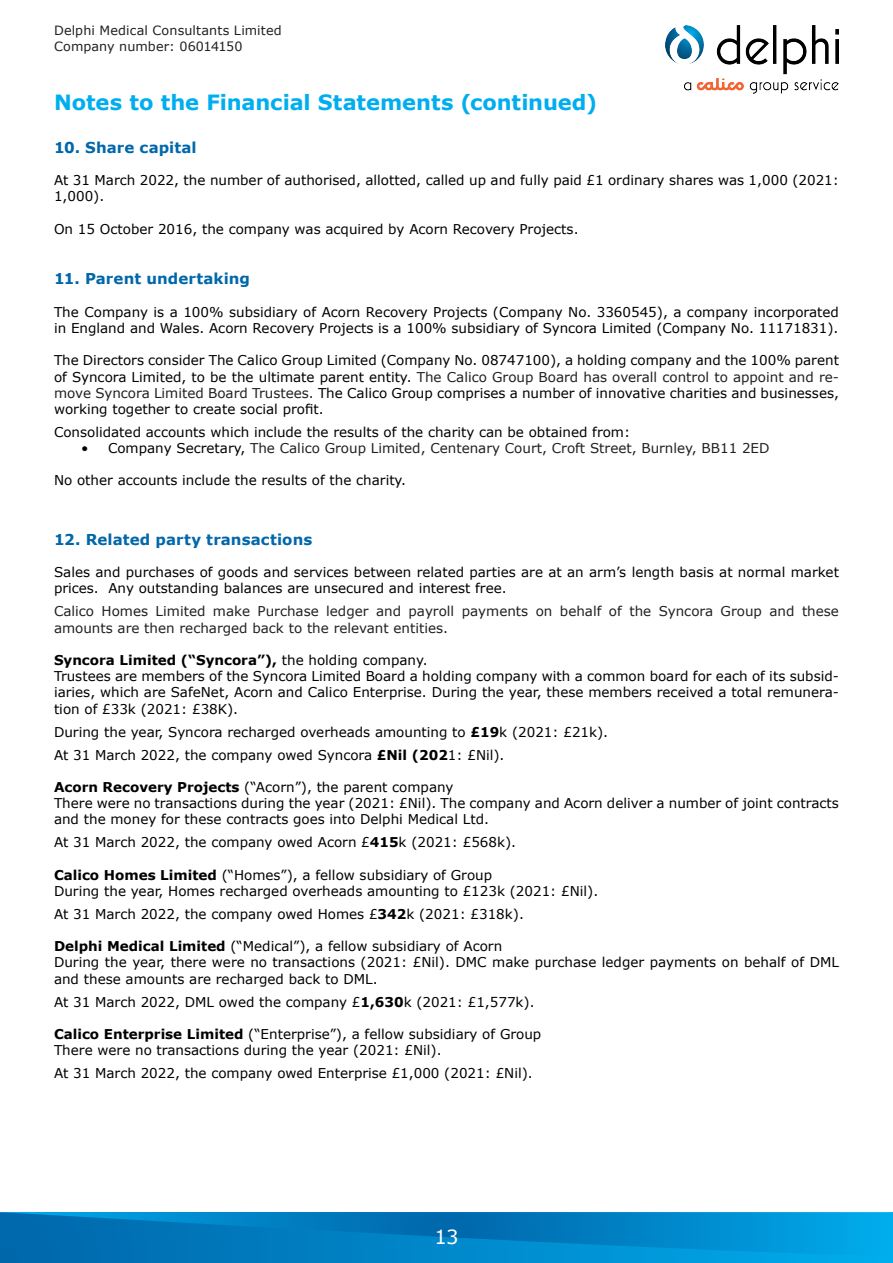
<style>
.page{position:relative;width:893px;height:1263px;background:#fff}
.page>*{position:absolute;margin:0;border:0;box-sizing:border-box;transform-origin:0 0}
.Heading{font:700 21px "Verdana";letter-spacing:-.005em;color:#00aeef}
.t1{font:19.5px "Verdana";color:#fff}
.Paragraph_Heading{font:700 15px "Verdana";letter-spacing:.005em;color:#0067aa}
.t2{font:13.5px/16.2px "Verdana";color:#000}
.t3{font:13.5px/16.2px "Verdana";color:#231f20}
.t4{font:700 13.5px "Verdana";color:#000}
.t5{font:12.75px/15.3px "Verdana";letter-spacing:.01em;color:#231f20}
.s1{color:#231f20}
.s2{color:#000}
.s3{font-weight:400}
.s4{font-weight:700}
</style>
<div class="page">
<div style="left:0;top:1212px;width:893px;height:51px;background:linear-gradient(to right,#0065a9,#00aded)"></div>
<svg style="left:0;top:1212px;width:893px;height:43px;background:#0082c4"></svg>
<img style="left:665px;top:26px;width:174px;height:68px">
<p class="t5" style="left:54px;top:23px;width:229px">Delphi Medical Consultants Limited<br>Company number: 06014150</p>
<p class="Heading" style="left:54px;top:87px;width:545px">Notes to the Financial Statements (continued)</p>
<p class="Paragraph_Heading" style="left:54px;top:137px;width:144px">10. Share capital</p>
<p class="t2" style="left:54px;top:172px;width:786px">At 31 March 2022, the number of authorised, allotted, called up and fully paid £1 ordinary shares was 1,000 (2021:<br>1,000).</p>
<p class="t2" style="left:54px;top:221px;width:526px">On 15 October 2016, the company was acquired by Acorn Recovery Projects.</p>
<p class="Paragraph_Heading" style="left:54px;top:268px;width:198px">11. Parent undertaking</p>
<p class="t2" style="left:54px;top:304px;width:786px">The Company is a 100% subsidiary of Acorn Recovery Projects (Company No. 3360545), a company incorporated in England and Wales. Acorn Recovery Projects is a 100% subsidiary of Syncora Limited (Company No. 11171831).</p>
<p class="t2" style="left:54px;top:352px;width:786px;text-align:justify">The Directors consider The Calico Group Limited (Company No. 08747100), a holding company and the 100% parent of Syncora Limited, to be the ultimate parent entity. <span class="s1">The Calico Group Board has overall control to appoint and re&shy;move Syncora Limited Board Trustees.</span> The Calico Group comprises a number of innovative charities and businesses, working together to create social profit.</p>
<p class="t2" style="left:54px;top:424px;width:578px">Consolidated accounts which include the results of the charity can be obtained from:</p>
<p class="t3" style="left:81px;top:440px;width:690px"><span class="s2">• Company Secretary,</span> The Calico Group Limited, Centenary Court, Croft Street, Burnley, BB11 2ED</p>
<p class="t2" style="left:54px;top:472px;width:354px">No other accounts include the results of the charity.</p>
<p class="Paragraph_Heading" style="left:54px;top:529px;width:260px">12. Related party transactions</p>
<p class="t2" style="left:54px;top:564px;width:786px">Sales and purchases of goods and services between related parties are at an arm’s length basis at normal market prices. Any outstanding balances are unsecured and interest free.</p>
<p class="t3" style="left:54px;top:603px;width:786px">Calico Homes Limited make Purchase ledger and payroll payments on behalf of the Syncora Group and these amounts are then recharged back to the relevant entities.</p>
<p class="t4" style="left:54px;top:650px;width:375px">Syncora Limited (“Syncora”), <span class="s3">the holding company.</span></p>
<p class="t2" style="left:54px;top:668px;width:786px;text-align:justify">Trustees are members of the Syncora Limited Board a holding company with a common board for each of its subsid&shy;iaries, which are SafeNet, Acorn and Calico Enterprise. During the year, these members received a total remunera&shy;tion of £33k (2021: £38K).</p>
<p class="t2" style="left:54px;top:723px;width:556px">During the year, Syncora recharged overheads amounting to <span class="s4">£19</span>k (2021: £21k).</p>
<p class="t2" style="left:54px;top:746px;width:452px">At 31 March 2022, the company owed Syncora <span class="s4">£Nil (202</span>1: £Nil).</p>
<p class="t2" style="left:54px;top:779px;width:401px"><span class="s4">Acorn Recovery Projects</span> (“Acorn”), the parent company</p>
<p class="t2" style="left:54px;top:795px;width:786px">There were no transactions during the year (2021: £Nil). The company and Acorn deliver a number of joint contracts and the money for these contracts goes into Delphi Medical Ltd.</p>
<p class="t2" style="left:54px;top:834px;width:464px">At 31 March 2022, the company owed Acorn £<span class="s4">415</span>k (2021: £568k).</p>
<p class="t2" style="left:54px;top:866px;width:440px"><span class="s4">Calico Homes Limited</span> (“Homes”), a fellow subsidiary of Group</p>
<p class="t2" style="left:54px;top:883px;width:546px">During the year, Homes recharged overheads amounting to £123k (2021: £Nil).</p>
<p class="t2" style="left:54px;top:906px;width:471px">At 31 March 2022, the company owed Homes £<span class="s4">342</span>k (2021: £318k).</p>
<p class="t2" style="left:54px;top:938px;width:450px"><span class="s4">Delphi Medical Limited</span> (“Medical”), a fellow subsidiary of Acorn</p>
<p class="t2" style="left:54px;top:954px;width:786px">During the year, there were no transactions (2021: £Nil). DMC make purchase ledger payments on behalf of DML and these amounts are recharged back to DML.</p>
<p class="t2" style="left:54px;top:993px;width:482px">At 31 March 2022, DML owed the company £<span class="s4">1,630</span>k (2021: £1,577k).</p>
<p class="t2" style="left:54px;top:1026px;width:489px"><span class="s4">Calico Enterprise Limited</span> (“Enterprise”), a fellow subsidiary of Group</p>
<p class="t2" style="left:54px;top:1042px;width:389px">There were no transactions during the year (2021: £Nil).</p>
<p class="t2" style="left:54px;top:1065px;width:480px">At 31 March 2022, the company owed Enterprise £1,000 (2021: £Nil).</p>
<h2 class="t1" style="left:434px;top:1223px;width:26px">13</h2>
</div>
